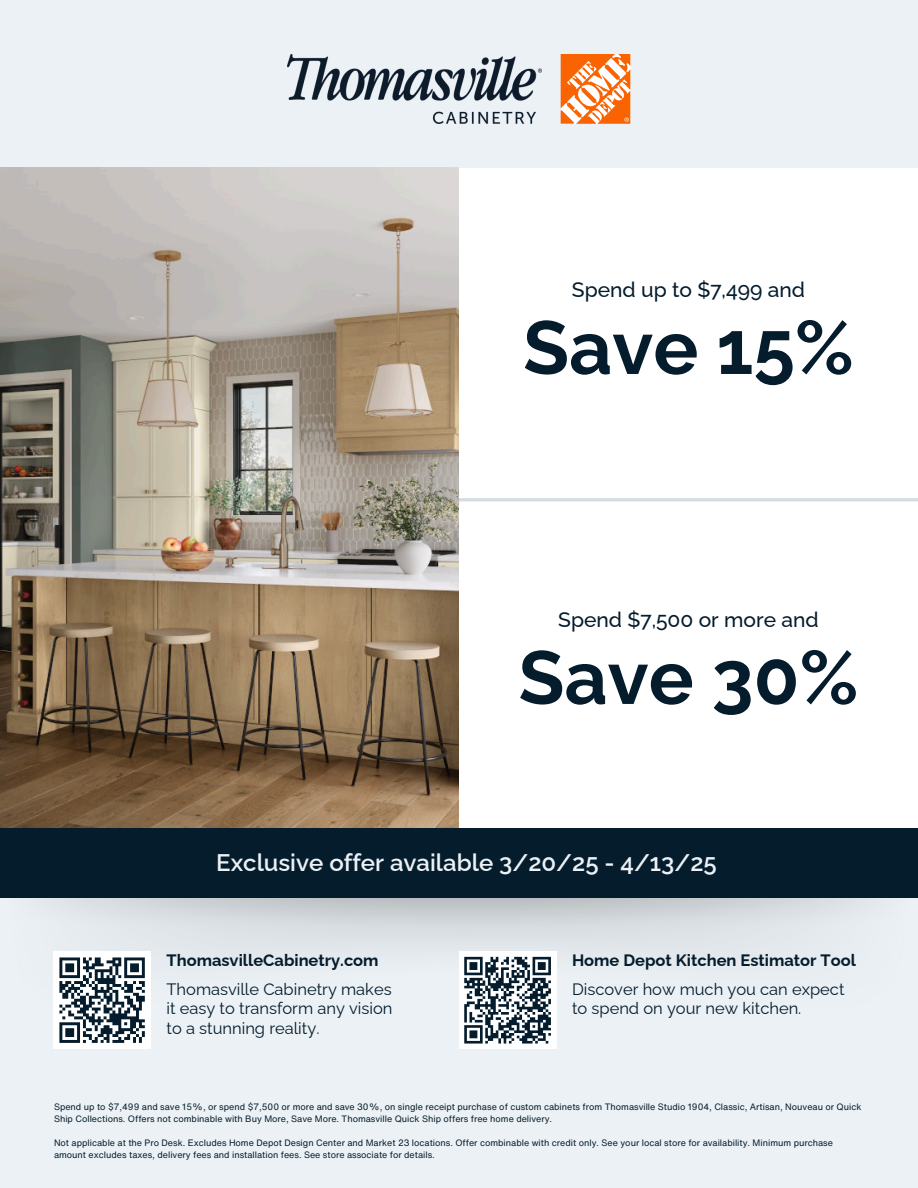
<style>
.page{position:relative;width:918px;height:1188px;background:#ebf1f5}
.page>*{position:absolute;margin:0;border:0;box-sizing:border-box;transform-origin:0 0}
.t1{font:700 75px "Raleway";color:#041c2c}
.t2{font:600 24px "Raleway";color:#ebf1f5}
.t3{font:500 21px "Raleway";color:#041c2c}
.t4{font:16.5px/19.2px "Raleway";color:#041c2c;text-align:justify}
.t5{font:700 16.5px "Raleway";color:#041c2c}
.t6{font:9px/12px "Helvetica Now Text";color:#041c2c}
</style>
<div class="page">
<div style="left:459px;top:168px;width:459px;height:660px;background:#fff"></div>
<img style="left:288px;top:54px;width:254px;height:70px">
<svg style="left:561px;top:54px;width:69px;height:70px;background:#fb9c60"></svg>
<img style="left:0;top:168px;width:459px;height:660px">
<img style="left:51px;top:898px;width:818px;height:119px">
<div style="left:54px;top:952px;width:97px;height:97px;background:#fff"></div>
<svg style="left:59px;top:957px;width:86px;height:86px"></svg>
<div style="left:459px;top:952px;width:97px;height:97px;background:#fff"></div>
<svg style="left:464px;top:956px;width:87px;height:88px"></svg>
<div style="left:0;top:828px;width:918px;height:70px;background:#041c2c"></div>
<hr style="left:459px;top:498px;width:459px;height:3px;background:#9aacb8">
<p class="t3" style="left:572px;top:277px;width:235px">Spend up to $7,499 and</p>
<h2 class="t1" style="left:523px;top:303px;width:332px">Save 15%</h2>
<h4 class="t3" style="left:558px;top:607px;width:262px">Spend $7,500 or more and</h4>
<h4 class="t1" style="left:518px;top:633px;width:342px">Save 30%</h4>
<p class="t2" style="left:216px;top:849px;width:502px">Exclusive offer available 3/20/25 - 4/13/25</p>
<h1 class="t5" style="left:167px;top:951px;width:214px">ThomasvilleCabinetry.com</h1>
<p class="t5" style="left:572px;top:951px;width:285px">Home Depot Kitchen Estimator Tool</p>
<h3 class="t4" style="left:167px;top:980px;width:228px">Thomasville Cabinetry makes it easy to transform any vision to a stunning reality.</h3>
<h1 class="t4" style="left:572px;top:980px;width:274px">Discover how much you can expect to spend on your new kitchen.</h1>
<p class="t6" style="left:54px;top:1101px;width:809px">Spend up to $7,499 and save 15%, or spend $7,500 or more and save 30%, on single receipt purchase of custom cabinets from Thomasville Studio 1904, Classic, Artisan, Nouveau or Quick<br>Ship Collections. Offers not combinable with Buy More, Save More. Thomasville Quick Ship offers free home delivery.</p>
<h3 class="t6" style="left:54px;top:1137px;width:781px">Not applicable at the Pro Desk. Excludes Home Depot Design Center and Market 23 locations. Offer combinable with credit only. See your local store for availability. Minimum purchase amount excludes taxes, delivery fees and installation fees. See store associate for details.</h3>
</div>
